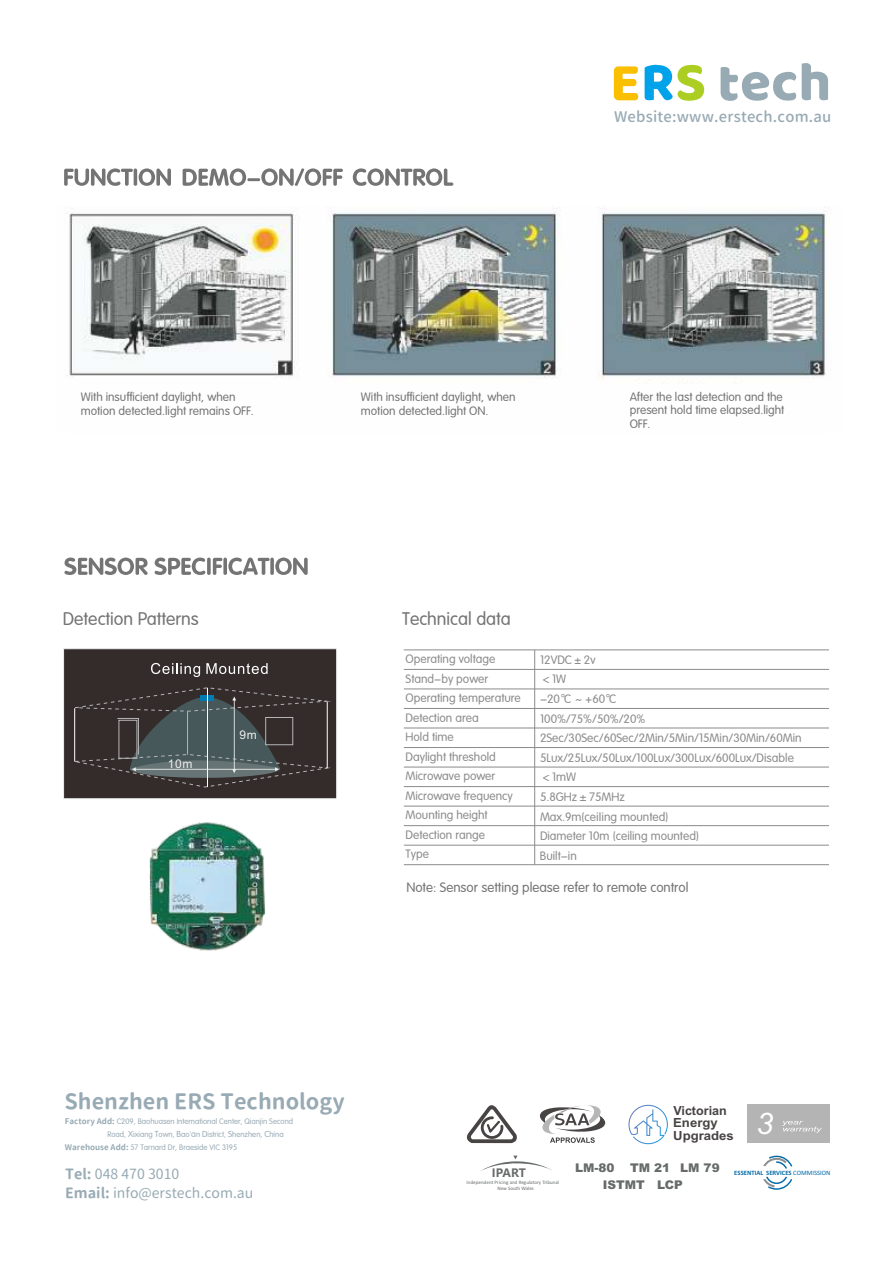
<style>
.page{position:relative;width:893px;height:1262px;background:#fff}
.page>*{position:absolute;margin:0;border:0;box-sizing:border-box;transform-origin:0 0}
.t1{font:italic 29.85px "Arial";color:#fefefe}
.t2{font:700 21.15px "Gen Jyuu Gothic";color:#98aab4}
.t3{font:18px "J Zun Yuan";color:#757475}
.t4{font:500 14.85px "Gen Jyuu Gothic";letter-spacing:.015em;color:#98aab4}
.t5{font:14.1px/19px "Gen Jyuu Gothic";color:#98aab4}
.t6{font:13.5px "J Zun Yuan";color:#757475}
.t7{font:700 12.6px/11.6px "Arial";color:#474443}
.t8{font:700 12.6px "Arial";color:#474443;scale:1.05 1}
.t9{font:12px/19.5px "J Zun Yuan";color:#8b8b8c}
.t10{font:12px/13.5px "J Zun Yuan";color:#757475}
.t11{font:900 12px/17.1px "Arial";color:#666b6a}
.t12{font:12px "Arial";color:#eeeeef}
.t13{font:700 11.4px "Microsoft Ya Hei";letter-spacing:-.01em;color:#666b6a}
.t14{font:7.8px "J Zun Yuan";color:#98aab4}
.t15{font:700 6.6px "Calibri";color:#006aa9}
.t16{font:5.1px/5.7px "Calibri";color:#666b6a}
.s1{font-family:"Arial"}
.s2{font-family:"Gen Jyuu Gothic";font-weight:700}
.s3{font-size:8.55px}
.s4{font-weight:700}
.s5{font-weight:400}
</style>
<div class="page">
<img style="left:149px;top:822px;width:117px;height:129px">
<svg style="left:64px;top:557px;width:84px;height:18px"></svg>
<svg style="left:154px;top:557px;width:51px;height:18px"></svg>
<svg style="left:207px;top:557px;width:4px;height:18px"></svg>
<svg style="left:213px;top:558px;width:9px;height:17px"></svg>
<svg style="left:223px;top:557px;width:4px;height:18px"></svg>
<svg style="left:228px;top:557px;width:41px;height:18px"></svg>
<svg style="left:270px;top:557px;width:4px;height:18px"></svg>
<svg style="left:275px;top:557px;width:32px;height:18px"></svg>
<svg style="left:63px;top:648px;width:274px;height:151px;background:#424040"></svg>
<hr style="left:187px;top:711px;width:1px;height:43px;background:#b6b6b7">
<hr style="left:404px;top:649px;width:425px;height:1px;background:#8b8b8c">
<hr style="left:404px;top:669px;width:425px;height:1px;background:#8b8b8c">
<hr style="left:404px;top:688px;width:425px;height:1px;background:#8b8b8c">
<hr style="left:404px;top:708px;width:425px;height:1px;background:#8b8b8c">
<hr style="left:404px;top:727px;width:425px;height:1px;background:#8b8b8c">
<hr style="left:404px;top:747px;width:425px;height:1px;background:#8b8b8c">
<hr style="left:404px;top:766px;width:425px;height:1px;background:#8b8b8c">
<hr style="left:404px;top:786px;width:425px;height:1px;background:#8b8b8c">
<hr style="left:404px;top:805px;width:425px;height:1px;background:#8b8b8c">
<hr style="left:404px;top:825px;width:425px;height:1px;background:#8b8b8c">
<hr style="left:404px;top:844px;width:425px;height:1px;background:#8b8b8c">
<hr style="left:404px;top:864px;width:425px;height:1px;background:#8b8b8c">
<hr style="left:534px;top:650px;width:1px;height:214px;background:#8b8b8c">
<img style="left:66px;top:208px;width:761px;height:175px">
<svg style="left:64px;top:168px;width:69px;height:18px"></svg>
<hr style="left:134px;top:168px;width:3px;height:18px;background:#757475;border-radius:2px">
<svg style="left:139px;top:168px;width:32px;height:18px"></svg>
<svg style="left:353px;top:168px;width:100px;height:18px"></svg>
<svg style="left:183px;top:168px;width:160px;height:18px"></svg>
<svg style="left:480px;top:1155px;width:73px;height:16px"></svg>
<svg style="left:763px;top:1155px;width:29px;height:34px"></svg>
<svg style="left:540px;top:1105px;width:65px;height:37px"></svg>
<div style="left:746px;top:1104px;width:83px;height:39px;background:#b4b4b5"></div>
<svg style="left:782px;top:1121px;width:40px;height:11px"></svg>
<svg style="left:466px;top:1105px;width:51px;height:38px"></svg>
<svg style="left:628px;top:1104px;width:40px;height:40px"></svg>
<svg style="left:614px;top:64px;width:91px;height:37px"></svg>
<svg style="left:720px;top:63px;width:108px;height:38px"></svg>
<p class="t4" style="left:614px;top:110px;width:219px">Website:www.erstech.com.au</p>
<p class="t10" style="left:81px;top:391px;width:175px">With insufficient daylight, when motion detected.light remains OFF.</p>
<p class="t10" style="left:361px;top:390px;width:156px">With insufficient daylight, when motion detected.light ON.</p>
<p class="t10" style="left:629px;top:390px;width:156px">After the last detection and the present hold time elapsed.light<br>OFF.</p>
<h3 class="t3" style="left:63px;top:609px;width:137px">Detection Patterns</h3>
<h3 class="t3" style="left:402px;top:609px;width:110px">Technical data</h3>
<p class="t12" style="left:168px;top:759px;width:26px">10m</p>
<p class="t12" style="left:239px;top:730px;width:19px">9m</p>
<p class="t9" style="left:405px;top:649px;width:117px">Operating voltage<br>Stand-by power<br>Operating temperature<br>Detection area<br>Hold time<br>Daylight threshold<br>Microwave power<br>Microwave frequency<br>Mounting height<br>Detection range<br>Type</p>
<p class="t9" style="left:540px;top:650px;width:263px">12VDC±2v<br>＜1W<br>-20℃ ~ +60℃<br>100%/75%/50%/20%<br>2Sec/30Sec/60Sec/2Min/5Min/15Min/30Min/60Min<br>5Lux/25Lux/50Lux/100Lux/300Lux/600Lux/Disable＜1mW<br>5.8GHz±75MHz<br>Max.9m(ce<span class="s1">ili</span>ng mounted)<br>Diameter 10m (ceiling mounted)<br>Built-in</p>
<p class="t6" style="left:406px;top:880px;width:283px">Note: Sensor setting please refer to remote control</p>
<h2 class="t2" style="left:64px;top:1090px;width:282px">Shenzhen ERS Technology</h2>
<p class="t14" style="left:65px;top:1116px;width:230px"><span class="s2">Factory Add:</span> C209, Baohuasen International Center, Qianjin Second</p>
<p class="t14" style="left:107px;top:1130px;width:178px">Road, <span class="s3">X</span>ixiang <span class="s3">T</span>own, <span class="s3">B</span>ao'<span class="s3">a</span>n <span class="s3">D</span>istrict, <span class="s3">S</span>henzhen, <span class="s3">C</span>hina</p>
<p class="t14" style="left:65px;top:1143px;width:174px"><span class="s2">Warehouse Add:</span> 57 Tarnard Dr, Braeside VIC 3195</p>
<p class="t5" style="left:65px;top:1164px;width:190px"><span class="s4">Tel:</span> 048 470 3010<br><span class="s4">Email:</span> info@erstech.com.au</p>
<p class="t13" style="left:492px;top:1168px;width:35px">IPART</p>
<p class="t16" style="left:497px;top:1180px;width:63px;text-indent:-31px">Independent Pricing and Regulatory Tribunal<br>New South Wales</p>
<p class="t7" style="left:673px;top:1106px;width:55px">Victorian<br>Energy</p>
<p class="t8" style="left:673px;top:1131px;width:59px">Upgrades</p>
<h1 class="t1" style="left:756px;top:1112px;width:18px">3</h1>
<p class="t11" style="left:602px;top:1160px;width:118px;text-indent:27px">TM 21 LM 79<br>ISTMT LCP</p>
<p class="t11" style="left:575px;top:1160px;width:41px">LM-80</p>
<p class="t15" style="left:734px;top:1170px;width:98px">ESSENTIAL SERVICES <span class="s5">COMMISSION</span></p>
</div>
